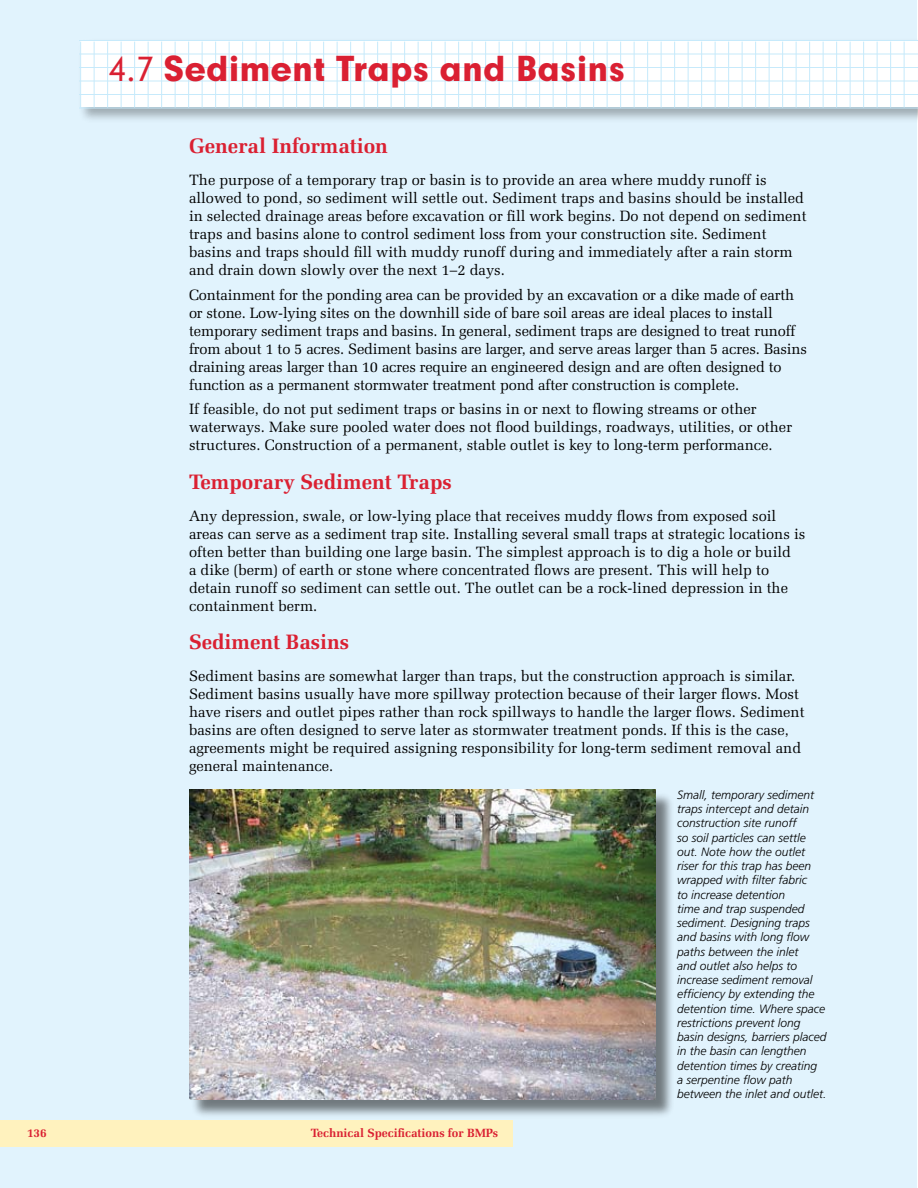
<style>
.page{position:relative;width:918px;height:1188px;background:#fff}
.page>*{position:absolute;margin:0;border:0;box-sizing:border-box;transform-origin:0 0}
.t1{font:33px "Geometric 706 BT Black B";color:#da2032}
.t2{font:700 21px "Zapf Elliptical 711 BT";color:#da2032}
.t3{font:15px/18px "Zapf Elliptical 711 BT";color:#000}
.t4{font:italic 300 12px/14.2px "Frutiger";color:#000}
.t5{font:700 12px "Zapf Elliptical 711 BT";color:#da2032}
.s1{font-family:"Geometric 706 BT Medium B"}
</style>
<div class="page">
<div style="left:0;top:0;width:916px;height:1188px;background:#e1f3fd"></div>
<div style="left:0;top:1121px;width:513px;height:26px;background:#fff2be"></div>
<div style="left:77px;top:38px;width:841px;height:86px;background:#000;opacity:.3"></div>
<div style="left:80px;top:40px;width:838px;height:67px;background:#fff"></div>
<hr style="left:79px;top:40px;width:839px;height:1px;background:#c7eafb">
<hr style="left:79px;top:54px;width:839px;height:1px;background:#c7eafb">
<hr style="left:79px;top:67px;width:839px;height:1px;background:#c7eafb">
<hr style="left:79px;top:81px;width:839px;height:1px;background:#c7eafb">
<hr style="left:79px;top:94px;width:839px;height:1px;background:#c7eafb">
<hr style="left:79px;top:108px;width:839px;height:1px;background:#c7eafb">
<hr style="left:904px;top:42px;width:1px;height:66px;background:#c7eafb">
<hr style="left:890px;top:42px;width:1px;height:66px;background:#c7eafb">
<hr style="left:877px;top:42px;width:1px;height:66px;background:#c7eafb">
<hr style="left:863px;top:42px;width:1px;height:66px;background:#c7eafb">
<hr style="left:850px;top:42px;width:1px;height:66px;background:#c7eafb">
<hr style="left:836px;top:42px;width:1px;height:66px;background:#c7eafb">
<hr style="left:823px;top:42px;width:1px;height:66px;background:#c7eafb">
<hr style="left:809px;top:42px;width:1px;height:66px;background:#c7eafb">
<hr style="left:796px;top:42px;width:1px;height:66px;background:#c7eafb">
<hr style="left:782px;top:42px;width:1px;height:66px;background:#c7eafb">
<hr style="left:769px;top:42px;width:1px;height:66px;background:#c7eafb">
<hr style="left:755px;top:42px;width:1px;height:66px;background:#c7eafb">
<hr style="left:742px;top:42px;width:1px;height:66px;background:#c7eafb">
<hr style="left:728px;top:42px;width:1px;height:66px;background:#c7eafb">
<hr style="left:715px;top:42px;width:1px;height:66px;background:#c7eafb">
<hr style="left:701px;top:42px;width:1px;height:66px;background:#c7eafb">
<hr style="left:688px;top:42px;width:1px;height:66px;background:#c7eafb">
<hr style="left:674px;top:42px;width:1px;height:66px;background:#c7eafb">
<hr style="left:661px;top:42px;width:1px;height:66px;background:#c7eafb">
<hr style="left:647px;top:42px;width:1px;height:66px;background:#c7eafb">
<hr style="left:634px;top:42px;width:1px;height:66px;background:#c7eafb">
<hr style="left:620px;top:42px;width:1px;height:66px;background:#c7eafb">
<hr style="left:607px;top:42px;width:1px;height:66px;background:#c7eafb">
<hr style="left:593px;top:42px;width:1px;height:66px;background:#c7eafb">
<hr style="left:580px;top:42px;width:1px;height:66px;background:#c7eafb">
<hr style="left:566px;top:42px;width:1px;height:66px;background:#c7eafb">
<hr style="left:553px;top:42px;width:1px;height:66px;background:#c7eafb">
<hr style="left:539px;top:42px;width:1px;height:66px;background:#c7eafb">
<hr style="left:526px;top:42px;width:1px;height:66px;background:#c7eafb">
<hr style="left:512px;top:42px;width:1px;height:66px;background:#c7eafb">
<hr style="left:499px;top:42px;width:1px;height:66px;background:#c7eafb">
<hr style="left:485px;top:42px;width:1px;height:66px;background:#c7eafb">
<hr style="left:472px;top:42px;width:1px;height:66px;background:#c7eafb">
<hr style="left:458px;top:42px;width:1px;height:66px;background:#c7eafb">
<hr style="left:445px;top:42px;width:1px;height:66px;background:#c7eafb">
<hr style="left:431px;top:42px;width:1px;height:66px;background:#c7eafb">
<hr style="left:418px;top:42px;width:1px;height:66px;background:#c7eafb">
<hr style="left:404px;top:42px;width:1px;height:66px;background:#c7eafb">
<hr style="left:391px;top:42px;width:1px;height:66px;background:#c7eafb">
<hr style="left:377px;top:42px;width:1px;height:66px;background:#c7eafb">
<hr style="left:364px;top:42px;width:1px;height:66px;background:#c7eafb">
<hr style="left:350px;top:42px;width:1px;height:66px;background:#c7eafb">
<hr style="left:337px;top:42px;width:1px;height:66px;background:#c7eafb">
<hr style="left:323px;top:42px;width:1px;height:66px;background:#c7eafb">
<hr style="left:310px;top:42px;width:1px;height:66px;background:#c7eafb">
<hr style="left:296px;top:42px;width:1px;height:66px;background:#c7eafb">
<hr style="left:283px;top:42px;width:1px;height:66px;background:#c7eafb">
<hr style="left:269px;top:42px;width:1px;height:66px;background:#c7eafb">
<hr style="left:256px;top:42px;width:1px;height:66px;background:#c7eafb">
<hr style="left:242px;top:42px;width:1px;height:66px;background:#c7eafb">
<hr style="left:229px;top:42px;width:1px;height:66px;background:#c7eafb">
<hr style="left:215px;top:42px;width:1px;height:66px;background:#c7eafb">
<hr style="left:202px;top:42px;width:1px;height:66px;background:#c7eafb">
<hr style="left:188px;top:42px;width:1px;height:66px;background:#c7eafb">
<hr style="left:175px;top:42px;width:1px;height:66px;background:#c7eafb">
<hr style="left:161px;top:42px;width:1px;height:66px;background:#c7eafb">
<hr style="left:148px;top:42px;width:1px;height:66px;background:#c7eafb">
<hr style="left:134px;top:42px;width:1px;height:66px;background:#c7eafb">
<hr style="left:121px;top:42px;width:1px;height:66px;background:#c7eafb">
<hr style="left:107px;top:42px;width:1px;height:66px;background:#c7eafb">
<hr style="left:94px;top:42px;width:1px;height:66px;background:#c7eafb">
<hr style="left:80px;top:42px;width:1px;height:66px;background:#c7eafb">
<div style="left:190px;top:791px;width:484px;height:329px;background:#000;opacity:.5"></div>
<img style="left:189px;top:790px;width:466px;height:310px">
<h1 class="t1" style="left:108px;top:46px;width:519px"><span class="s1">4.7</span> Sediment Traps and Basins</h1>
<h2 class="t2" style="left:189px;top:134px;width:200px">General Information</h2>
<p class="t3" style="left:189px;top:171px;width:619px">The purpose of a temporary trap or basin is to provide an area where muddy runoff is allowed to pond, so sediment will settle out. Sediment traps and basins should be installed in selected drainage areas before excavation or fill work begins. Do not depend on sediment traps and basins alone to control sediment loss from your construction site. Sediment basins and traps should fill with muddy runoff during and immediately after a rain storm and drain down slowly over the next 1–2 days.</p>
<p class="t3" style="left:189px;top:285px;width:620px">Containment for the ponding area can be provided by an excavation or a dike made of earth or stone. Low-lying sites on the downhill side of bare soil areas are ideal places to install temporary sediment traps and basins. In general, sediment traps are designed to treat runoff from about 1 to 5 acres. Sediment basins are larger, and serve areas larger than 5 acres. Basins draining areas larger than 10 acres require an engineered design and are often designed to function as a permanent stormwater treatment pond after construction is complete.</p>
<p class="t3" style="left:189px;top:400px;width:605px">If feasible, do not put sediment traps or basins in or next to flowing streams or other waterways. Make sure pooled water does not flood buildings, roadways, utilities, or other structures. Construction of a permanent, stable outlet is key to long-term performance.</p>
<h2 class="t2" style="left:189px;top:469px;width:264px">Temporary Sediment Traps</h2>
<p class="t3" style="left:189px;top:506px;width:618px">Any depression, swale, or low-lying place that receives muddy flows from exposed soil areas can serve as a sediment trap site. Installing several small traps at strategic locations is often better than building one large basin. The simplest approach is to dig a hole or build<br>a dike (berm) of earth or stone where concentrated flows are present. This will help to detain runoff so sediment can settle out. The outlet can be a rock-lined depression in the containment berm.</p>
<h2 class="t2" style="left:189px;top:630px;width:162px">Sediment Basins</h2>
<p class="t3" style="left:189px;top:667px;width:617px">Sediment basins are somewhat larger than traps, but the construction approach is similar.<br>Sediment basins usually have more spillway protection because of their larger flows. Most have risers and outlet pipes rather than rock spillways to handle the larger flows. Sediment basins are often designed to serve later as stormwater treatment ponds. If this is the case, agreements might be required assigning responsibility for long-term sediment removal and general maintenance.</p>
<p class="t4" style="left:677px;top:788px;width:151px">Small, temporary sediment traps intercept and detain construction site runoff<br>so soil particles can settle out. Note how the outlet riser for this trap has been wrapped with filter fabric<br>to increase detention<br>time and trap suspended sediment. Designing traps and basins with long flow paths between the inlet<br>and outlet also helps to increase sediment removal efficiency by extending the detention time. Where space restrictions prevent long basin designs, barriers placed in the basin can lengthen detention times by creating<br>a serpentine flow path between the inlet and outlet.</p>
<p class="t5" style="left:27px;top:1126px;width:21px">136</p>
<p class="t5" style="left:311px;top:1126px;width:189px">Technical Specifications for BMPs</p>
</div>
